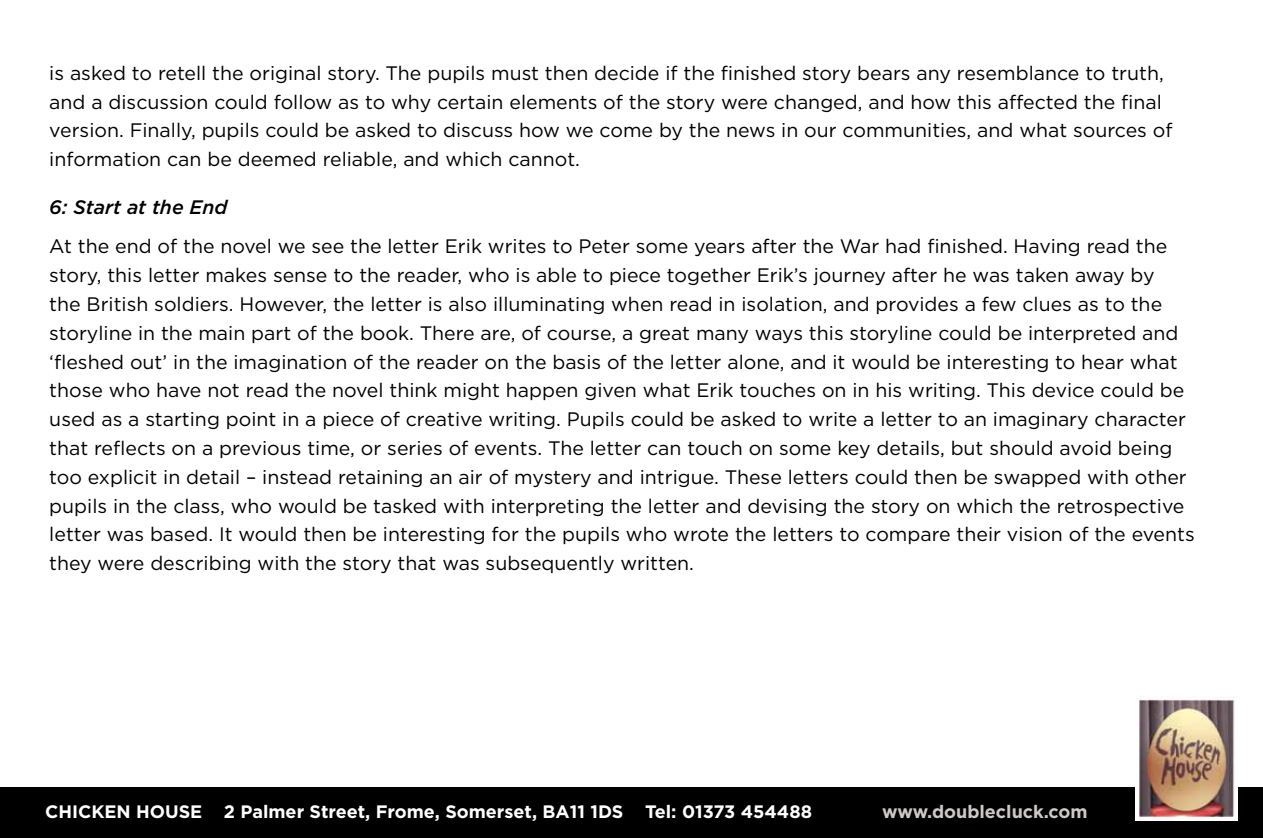
<style>
.page{position:relative;width:1263px;height:838px;background:#fff}
.page>*{position:absolute;margin:0;border:0;box-sizing:border-box;transform-origin:0 0}
.t1{font:19.5px/28.8px "Gotham";color:#000}
.t2{font:italic 500 19.5px "Gotham";color:#000}
.t3{font:700 18px "Gotham";color:#fff}
.t4{font:700 18px "Gotham";color:#cec9c8}
</style>
<div class="page">
<div style="left:0;top:787px;width:1263px;height:51px;background:#000"></div>
<img style="left:1135px;top:697px;width:103px;height:123px">
<p class="t1" style="left:49px;top:58px;width:1125px">is asked to retell the original story. The pupils must then decide if the finished story bears any resemblance to truth, and a discussion could follow as to why certain elements of the story were changed, and how this affected the final version. Finally, pupils could be asked to discuss how we come by the news in our communities, and what sources of information can be deemed reliable, and which cannot.</p>
<p class="t2" style="left:49px;top:194px;width:180px">6: Start at the End</p>
<p class="t1" style="left:49px;top:231px;width:1147px">At the end of the novel we see the letter Erik writes to Peter some years after the War had finished. Having read the story, this letter makes sense to the reader, who is able to piece together Erik’s journey after he was taken away by<br>the British soldiers. However, the letter is also illuminating when read in isolation, and provides a few clues as to the storyline in the main part of the book. There are, of course, a great many ways this storyline could be interpreted and ‘fleshed out’ in the imagination of the reader on the basis of the letter alone, and it would be interesting to hear what those who have not read the novel think might happen given what Erik touches on in his writing. This device could be used as a starting point in a piece of creative writing. Pupils could be asked to write a letter to an imaginary character that reflects on a previous time, or series of events. The letter can touch on some key details, but should avoid being too explicit in detail – instead retaining an air of mystery and intrigue. These letters could then be swapped with other pupils in the class, who would be tasked with interpreting the letter and devising the story on which the retrospective letter was based. It would then be interesting for the pupils who wrote the letters to compare their vision of the events they were describing with the story that was subsequently written.</p>
<p class="t3" style="left:45px;top:799px;width:578px">Chicken H ouse 2 Palmer Street, Frome, Somerset, BA11 1DS</p>
<p class="t3" style="left:645px;top:799px;width:169px">Tel: 01373 454488</p>
<p class="t4" style="left:882px;top:799px;width:207px">www.doublecluck.com</p>
</div>
